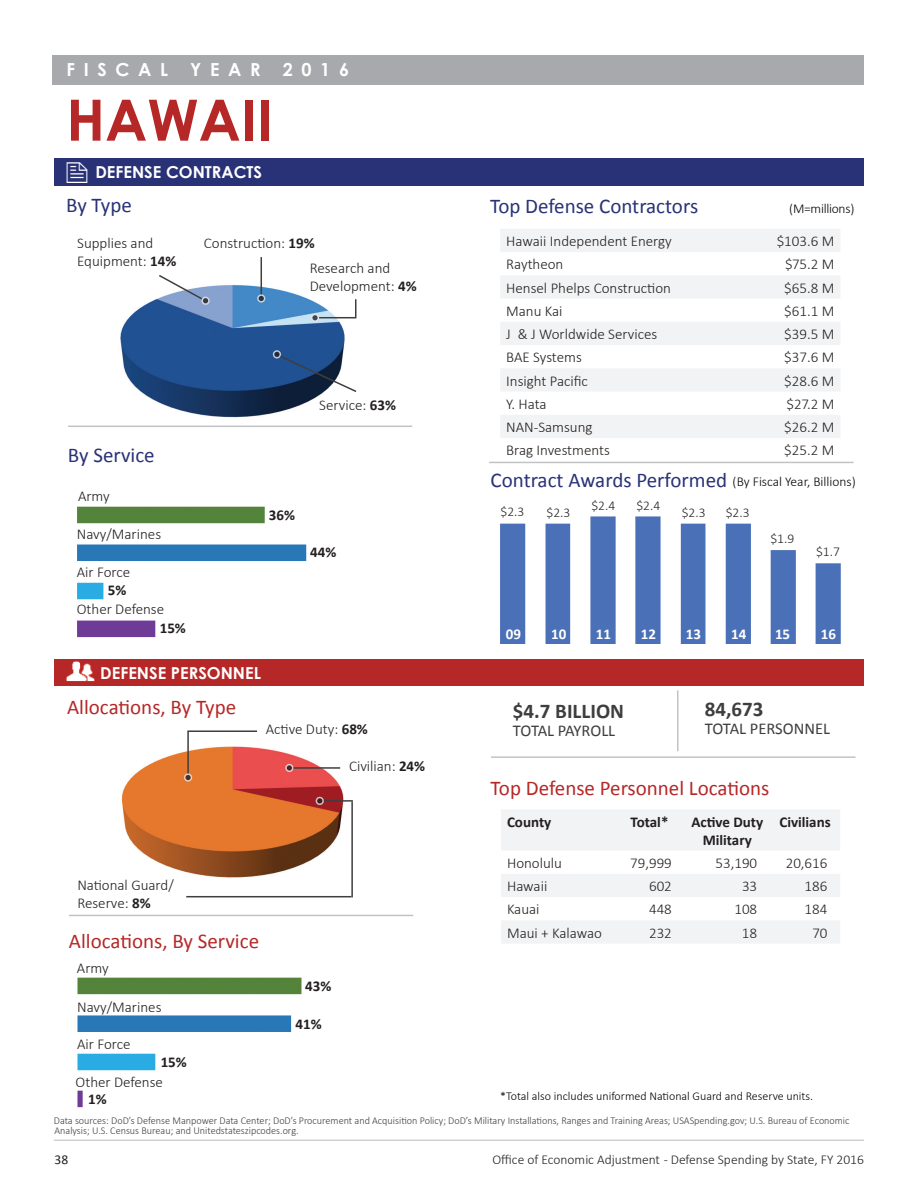
<style>
.page{position:relative;width:918px;height:1188px;background:#fff}
.page>*{position:absolute;margin:0;border:0;box-sizing:border-box;transform-origin:0 0}
.t1{font:700 57px "Century Gothic";color:#b62727}
.t2{font:21px "Calibri";color:#293277}
.t3{font:21px "Calibri";color:#b62727}
.t4{font:700 21px "Calibri";color:#3e3e3f}
.t5{font:700 18px "Century Gothic";letter-spacing:.48em;color:#fff}
.t6{font:700 16.5px "Century Gothic";color:#fff}
.t7{font:16.5px "Calibri";color:#3e3e3f}
.t8{font:16.5px "Calibri";letter-spacing:-.02em;color:#3e3e3f}
.t9{font:300 15px/18px "Calibri";color:#231f20}
.t10{font:700 15px/18px "Calibri";color:#231f20}
.t11{font:700 15px "Calibri";color:#fff}
.t12{font:300 13.5px "Calibri";color:#231f20}
.t13{font:300 13.5px "Calibri";letter-spacing:-.02em;color:#040503}
.t14{font:13.5px "Calibri";color:#231f20}
.t15{font:300 12px "Calibri";color:#000}
.t16{font:300 10.5px/10.5px "Calibri";color:#3e3e3f}
.s1{font-weight:700}
.s2{font-weight:300;font-size:13.5px;color:#040503}
</style>
<div class="page">
<hr style="left:54px;top:1140px;width:810px;height:1px;background:#c2c3c6">
<div style="left:54px;top:159px;width:810px;height:27px;background:#293277"></div>
<div style="left:54px;top:659px;width:810px;height:27px;background:#b62727"></div>
<img style="left:66px;top:661px;width:29px;height:21px">
<div style="left:53px;top:55px;width:811px;height:30px;background:#a8a9ad"></div>
<img style="left:120px;top:279px;width:235px;height:139px">
<img style="left:500px;top:516px;width:341px;height:127px">
<hr style="left:68px;top:426px;width:344px;height:1px;background:#c2c3c6">
<hr style="left:489px;top:462px;width:365px;height:1px;background:#c2c3c6">
<div style="left:202px;top:297px;width:7px;height:7px;background:#373943;border-radius:50%"></div>
<div style="left:201px;top:297px;width:9px;height:8px;border:2px solid #e6e7e9;border-radius:50%"></div>
<div style="left:274px;top:351px;width:6px;height:7px;background:#222937;border-radius:50%"></div>
<div style="left:273px;top:350px;width:8px;height:8px;border:2px solid #e6e7e9;border-radius:50%"></div>
<svg style="left:501px;top:229px;width:339px;height:209px;fill:#f2f3f4"></svg>
<img style="left:77px;top:506px;width:230px;height:132px">
<div style="left:258px;top:295px;width:7px;height:7px;background:#293441;border-radius:50%"></div>
<div style="left:257px;top:294px;width:8px;height:9px;border:2px solid #e6e7e9;border-radius:50%"></div>
<div style="left:312px;top:314px;width:6px;height:7px;background:#43464a;border-radius:50%"></div>
<div style="left:311px;top:314px;width:8px;height:8px;border:2px solid #e6e7e9;border-radius:50%"></div>
<svg style="left:157px;top:275px;width:47px;height:26px"></svg>
<hr style="left:261px;top:257px;width:1px;height:37px;background:#3e3e3f">
<svg style="left:279px;top:354px;width:78px;height:39px"></svg>
<hr style="left:319px;top:317px;width:37px;height:1px;background:#3e3e3f">
<svg style="left:355px;top:299px;width:1px;height:18px"></svg>
<img style="left:77px;top:977px;width:225px;height:131px">
<img style="left:121px;top:746px;width:223px;height:132px">
<hr style="left:69px;top:915px;width:344px;height:1px;background:#c2c3c6">
<hr style="left:491px;top:756px;width:364px;height:2px;background:#c2c3c6">
<hr style="left:677px;top:690px;width:1px;height:61px;background:#c2c3c6">
<svg style="left:501px;top:810px;width:339px;height:133px;fill:#f2f3f4"></svg>
<div style="left:185px;top:774px;width:6px;height:7px;background:#4a3022;border-radius:50%"></div>
<div style="left:184px;top:773px;width:8px;height:9px;border:2px solid #e6e7e9;border-radius:50%"></div>
<div style="left:286px;top:765px;width:7px;height:6px;background:#4a2829;border-radius:50%"></div>
<div style="left:285px;top:764px;width:9px;height:8px;border:2px solid #e6e7e9;border-radius:50%"></div>
<hr style="left:187px;top:732px;width:2px;height:41px;background:#3e3e3f">
<hr style="left:187px;top:730px;width:70px;height:2px;background:#3e3e3f">
<hr style="left:294px;top:767px;width:46px;height:2px;background:#3e3e3f">
<div style="left:316px;top:798px;width:7px;height:6px;background:#3c1e20;border-radius:50%"></div>
<div style="left:316px;top:797px;width:8px;height:8px;border:2px solid #e6e7e9;border-radius:50%"></div>
<hr style="left:324px;top:800px;width:29px;height:2px;background:#3e3e3f">
<hr style="left:351px;top:802px;width:2px;height:95px;background:#3e3e3f">
<hr style="left:186px;top:896px;width:165px;height:1px;background:#3e3e3f">
<p class="t5" style="left:66px;top:56px;width:284px">FISCAL YEAR 2016</p>
<h1 class="t1" style="left:66px;top:77px;width:208px">HAWAII</h1>
<p class="t6" style="left:95px;top:159px;width:168px">DEFENSE CONTRACTS</p>
<h2 class="t2" style="left:66px;top:192px;width:67px">By Type</h2>
<p class="t9" style="left:77px;top:234px;width:101px">Supplies and<br>Equipment: <span class="s1">14%</span></p>
<p class="t9" style="left:310px;top:231px;width:82px;line-height:24.5px;text-indent:-106px">Construction: <span class="s1">19%<br></span>Research and</p>
<p class="t9" style="left:310px;top:276px;width:108px">Development: <span class="s1">4%</span></p>
<h2 class="t2" style="left:68px;top:442px;width:88px">By Service</h2>
<p class="t9" style="left:78px;top:487px;width:33px">Army</p>
<p class="t9" style="left:77px;top:525px;width:86px">Navy/Marines</p>
<p class="t9" style="left:77px;top:563px;width:55px">Air Force</p>
<p class="t9" style="left:77px;top:600px;width:89px">Other Defense</p>
<p class="t10" style="left:108px;top:581px;width:20px">5%</p>
<p class="t10" style="left:160px;top:619px;width:28px">15%</p>
<p class="t9" style="left:319px;top:395px;width:78px">Service: <span class="s1">63%</span></p>
<p class="t10" style="left:269px;top:506px;width:28px">36%</p>
<p class="t10" style="left:310px;top:543px;width:28px">44%</p>
<p class="t6" style="left:100px;top:660px;width:162px">DEFENSE PERSONNEL</p>
<h2 class="t3" style="left:67px;top:693px;width:171px">Allocations, By Type</h2>
<p class="t9" style="left:266px;top:720px;width:104px">Active Duty: <span class="s1">68%</span></p>
<p class="t9" style="left:349px;top:757px;width:78px">Civilian: <span class="s1">24%</span></p>
<p class="t9" style="left:77px;top:876px;width:98px">National Guard/<br>Reserve: <span class="s1">8%</span></p>
<h2 class="t3" style="left:69px;top:928px;width:192px">Allocations, By Service</h2>
<p class="t9" style="left:77px;top:959px;width:33px">Army</p>
<p class="t9" style="left:77px;top:998px;width:86px">Navy/Marines</p>
<p class="t9" style="left:77px;top:1035px;width:55px">Air Force</p>
<p class="t9" style="left:76px;top:1073px;width:89px">Other Defense</p>
<p class="t10" style="left:161px;top:1053px;width:28px">15%</p>
<p class="t10" style="left:88px;top:1090px;width:20px">1%</p>
<p class="t10" style="left:305px;top:977px;width:28px">43%</p>
<p class="t10" style="left:296px;top:1015px;width:28px">41%</p>
<h2 class="t2" style="left:490px;top:193px;width:210px">Top Defense Contractors</h2>
<p class="t13" style="left:789px;top:200px;width:67px">(M=millions)</p>
<p class="t9" style="left:506px;top:232px;width:167px">Hawaii Independent Energy</p>
<p class="t9" style="left:777px;top:232px;width:59px">$103.6 M</p>
<p class="t9" style="left:506px;top:255px;width:59px">Raytheon</p>
<p class="t9" style="left:785px;top:255px;width:51px">$75.2 M</p>
<p class="t9" style="left:506px;top:278px;width:166px">Hensel Phelps Construction</p>
<p class="t9" style="left:784px;top:278px;width:52px">$65.8 M</p>
<p class="t9" style="left:506px;top:302px;width:58px">Manu Kai</p>
<p class="t9" style="left:784px;top:302px;width:52px">$61.1 M</p>
<p class="t9" style="left:506px;top:325px;width:153px">J &amp; J Worldwide Services</p>
<p class="t9" style="left:784px;top:325px;width:52px">$39.5 M</p>
<p class="t9" style="left:506px;top:348px;width:77px">BAE Systems</p>
<p class="t9" style="left:784px;top:348px;width:52px">$37.6 M</p>
<p class="t9" style="left:506px;top:371px;width:83px">Insight Pacific</p>
<p class="t9" style="left:784px;top:371px;width:52px">$28.6 M</p>
<p class="t9" style="left:506px;top:395px;width:42px">Y. Hata</p>
<p class="t9" style="left:787px;top:395px;width:49px">$27.2 M</p>
<p class="t9" style="left:506px;top:418px;width:88px">NAN-Samsung</p>
<p class="t9" style="left:784px;top:418px;width:52px">$26.2 M</p>
<p class="t9" style="left:506px;top:441px;width:105px">Brag Investments</p>
<p class="t9" style="left:784px;top:441px;width:52px">$25.2 M</p>
<h2 class="t2" style="left:491px;top:467px;width:367px">Contract Awards Performed <span class="s2">(By Fiscal Year, Billions)</span></h2>
<p class="t12" style="left:501px;top:503px;width:25px">$2.3</p>
<p class="t12" style="left:547px;top:504px;width:25px">$2.3</p>
<p class="t12" style="left:591px;top:497px;width:25px">$2.4</p>
<p class="t12" style="left:636px;top:497px;width:25px">$2.4</p>
<p class="t12" style="left:682px;top:504px;width:25px">$2.3</p>
<p class="t12" style="left:726px;top:504px;width:25px">$2.3</p>
<p class="t12" style="left:770px;top:530px;width:25px">$1.9</p>
<p class="t12" style="left:816px;top:543px;width:25px">$1.7</p>
<p class="t11" style="left:506px;top:624px;width:17px">09</p>
<p class="t11" style="left:551px;top:625px;width:17px">10</p>
<p class="t11" style="left:596px;top:625px;width:17px">11</p>
<p class="t11" style="left:641px;top:624px;width:17px">12</p>
<p class="t11" style="left:686px;top:624px;width:17px">13</p>
<p class="t11" style="left:731px;top:624px;width:17px">14</p>
<p class="t11" style="left:775px;top:625px;width:17px">15</p>
<p class="t11" style="left:821px;top:624px;width:17px">16</p>
<h2 class="t4" style="left:513px;top:698px;width:113px">$4.7 BILLION</h2>
<p class="t8" style="left:513px;top:720px;width:104px">TOTAL PAYROLL</p>
<h2 class="t4" style="left:705px;top:696px;width:60px">84,673</h2>
<p class="t7" style="left:705px;top:718px;width:127px">TOTAL PERSONNEL</p>
<h2 class="t3" style="left:491px;top:775px;width:280px">Top Defense Personnel Locations</h2>
<p class="t10" style="left:507px;top:813px;width:46px">County</p>
<p class="t10" style="left:631px;top:813px;width:39px">Total*</p>
<p class="t10" style="left:703px;top:813px;width:129px;text-indent:-11px">Active Duty Civilians<br>Military</p>
<p class="t9" style="left:507px;top:854px;width:56px">Honolulu</p>
<p class="t9" style="left:630px;top:854px;width:43px">79,999</p>
<p class="t9" style="left:716px;top:854px;width:43px">53,190</p>
<p class="t9" style="left:786px;top:854px;width:43px">20,616</p>
<p class="t9" style="left:507px;top:877px;width:42px">Hawaii</p>
<p class="t9" style="left:649px;top:877px;width:24px">602</p>
<p class="t9" style="left:742px;top:877px;width:17px">33</p>
<p class="t9" style="left:805px;top:877px;width:24px">186</p>
<p class="t9" style="left:507px;top:900px;width:34px">Kauai</p>
<p class="t9" style="left:649px;top:900px;width:24px">448</p>
<p class="t9" style="left:734px;top:900px;width:24px">108</p>
<p class="t9" style="left:805px;top:900px;width:24px">184</p>
<p class="t9" style="left:507px;top:923px;width:96px">Maui + Kalawao</p>
<p class="t9" style="left:649px;top:923px;width:24px">232</p>
<p class="t9" style="left:742px;top:923px;width:17px">18</p>
<p class="t9" style="left:813px;top:923px;width:16px">70</p>
<p class="t15" style="left:500px;top:1089px;width:314px">*Total also includes uniformed National Guard and Reserve units.</p>
<p class="t16" style="left:54px;top:1115px;width:797px">Data sources: DoD’s Defense Manpower Data Center; DoD’s Procurement and Acquisition Policy; DoD’s Military Installations, Ranges and Training Areas; USASpending.gov; U.S. Bureau of Economic<br>Analysis; U.S. Census Bureau; and Unitedstateszipcodes.org.</p>
<p class="t14" style="left:55px;top:1151px;width:15px">38</p>
<p class="t12" style="left:492px;top:1151px;width:373px">Office of Economic Adjustment - Defense Spending by State, FY 2016</p>
</div>
